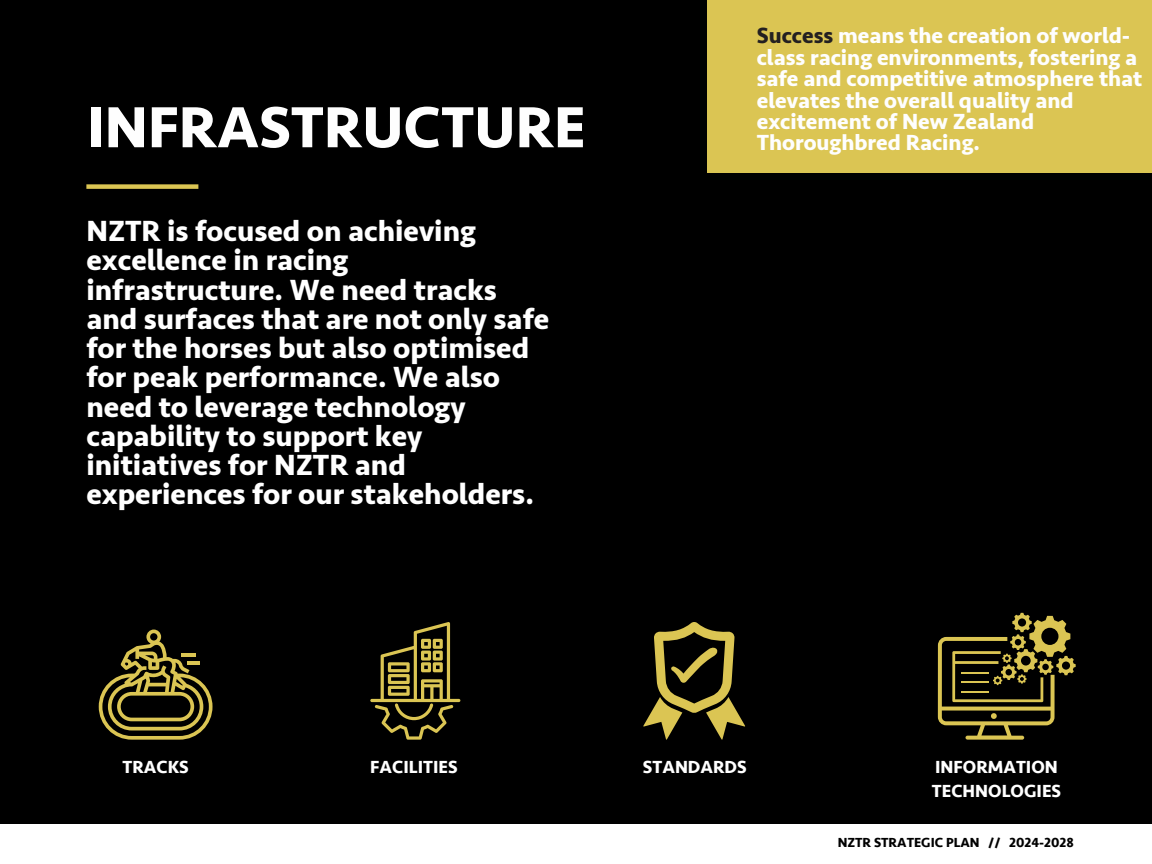
<style>
.page{position:relative;width:1152px;height:864px;background:#000}
.page>*{position:absolute;margin:0;border:0;box-sizing:border-box;transform-origin:0 0}
.t1{font:700 60px "Seravek";color:#fefefe}
.t2{font:700 30px/29.2px "Seravek";color:#fff}
.t3{font:700 22.5px/21.3px "Seravek";color:#fefefe}
.t4{font:700 18px/24.8px "Seravek";color:#fff}
.t5{font:700 13.5px "Seravek";color:#000}
.s1{color:#232021}
</style>
<div class="page">
<svg style="left:370px;top:622px;width:90px;height:118px"></svg>
<svg style="left:643px;top:622px;width:102px;height:118px"></svg>
<svg style="left:938px;top:613px;width:138px;height:127px"></svg>
<div style="left:707px;top:0;width:444px;height:172px;background:#dbc553"></div>
<div style="left:86px;top:184px;width:112px;height:5px;background:#dbc553"></div>
<svg style="left:99px;top:630px;width:113px;height:110px"></svg>
<hr style="left:181px;top:653px;width:15px;height:4px;background:#dbc553">
<div style="left:0;top:825px;width:1152px;height:39px;background:#fff"></div>
<h1 class="t1" style="left:86px;top:92px;width:501px">INFRASTRUCTURE</h1>
<p class="t2" style="left:86px;top:217px;width:464px">NZTR is focused on achieving excellence in racing infrastructure. We need tracks and surfaces that are not only safe for the horses but also optimised for peak performance. We also need to leverage technology capability to support key initiatives for NZTR and experiences for our stakeholders.</p>
<h2 class="t3" style="left:757px;top:26px;width:387px"><span class="s1">Success</span> means the creation of world&shy;class racing environments, fostering a safe and competitive atmosphere that elevates the overall quality and excitement of New Zealand<br>Thoroughbred Racing.</h2>
<h3 class="t4" style="left:122px;top:755px;width:68px">TRACKS</h3>
<p class="t4" style="left:370px;top:755px;width:89px">FACILITIES</p>
<p class="t4" style="left:643px;top:755px;width:105px">STANDARDS</p>
<p class="t4" style="left:932px;top:755px;width:131px">INFORMATION<br>TECHNOLOGIES</p>
<h4 class="t5" style="left:838px;top:834px;width:238px">NZTR STRATEGIC PLAN // 2024-2028</h4>
</div>
